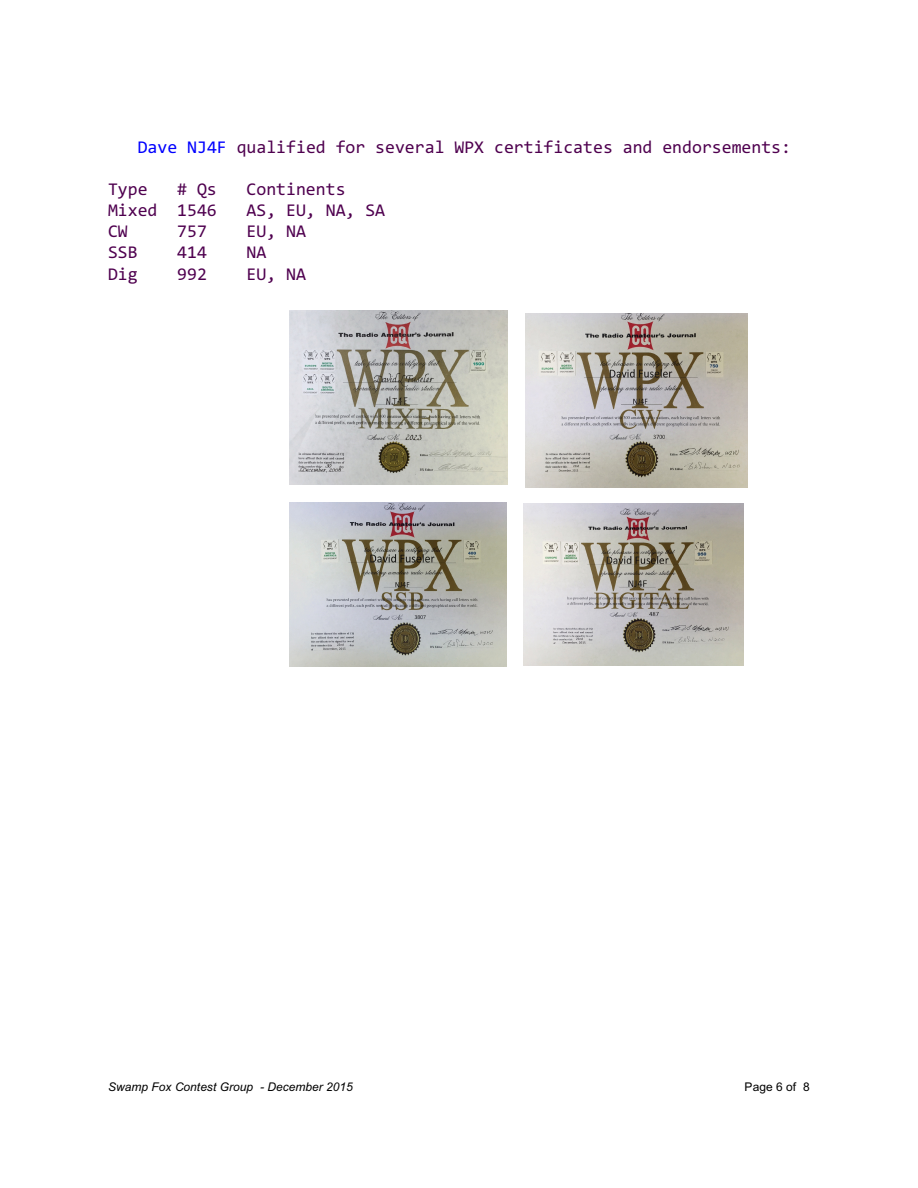
<style>
.page{position:relative;width:918px;height:1188px;background:#fff}
.page>*{position:absolute;margin:0;border:0;box-sizing:border-box;transform-origin:0 0}
.t1{font:18px "Consolas";color:#4f004f}
.t2{font:italic 12px "Arial";color:#000}
.t3{font:12px "Arial";color:#000}
.s1{color:#00f}
</style>
<div class="page">
<img style="left:289px;top:310px;width:219px;height:175px">
<img style="left:526px;top:313px;width:222px;height:174px">
<img style="left:289px;top:502px;width:217px;height:165px">
<img style="left:523px;top:504px;width:221px;height:161px">
<p class="t1" style="left:138px;top:140px;width:655px"><span class="s1">Dave NJ4F</span> qualified for several WPX certificates and endorsements:</p>
<p class="t1" style="left:108px;top:182px;width:41px">Type</p>
<p class="t1" style="left:177px;top:182px;width:41px"># Qs</p>
<p class="t1" style="left:247px;top:182px;width:101px">Continents</p>
<p class="t1" style="left:108px;top:203px;width:110px">Mixed 1546</p>
<p class="t1" style="left:247px;top:203px;width:140px">AS, EU, NA, SA</p>
<p class="t1" style="left:108px;top:224px;width:21px">CW</p>
<p class="t1" style="left:177px;top:224px;width:31px">757</p>
<p class="t1" style="left:247px;top:224px;width:61px">EU, NA</p>
<p class="t1" style="left:108px;top:245px;width:31px">SSB</p>
<p class="t1" style="left:177px;top:245px;width:31px">414</p>
<p class="t1" style="left:247px;top:245px;width:21px">NA</p>
<p class="t1" style="left:108px;top:266px;width:31px">Dig</p>
<p class="t1" style="left:177px;top:266px;width:31px">992</p>
<p class="t1" style="left:247px;top:266px;width:61px">EU, NA</p>
<p class="t2" style="left:108px;top:1082px;width:246px">Swamp Fox Contest Group - December 2015</p>
<p class="t3" style="left:745px;top:1082px;width:67px">Page 6 of 8</p>
</div>
